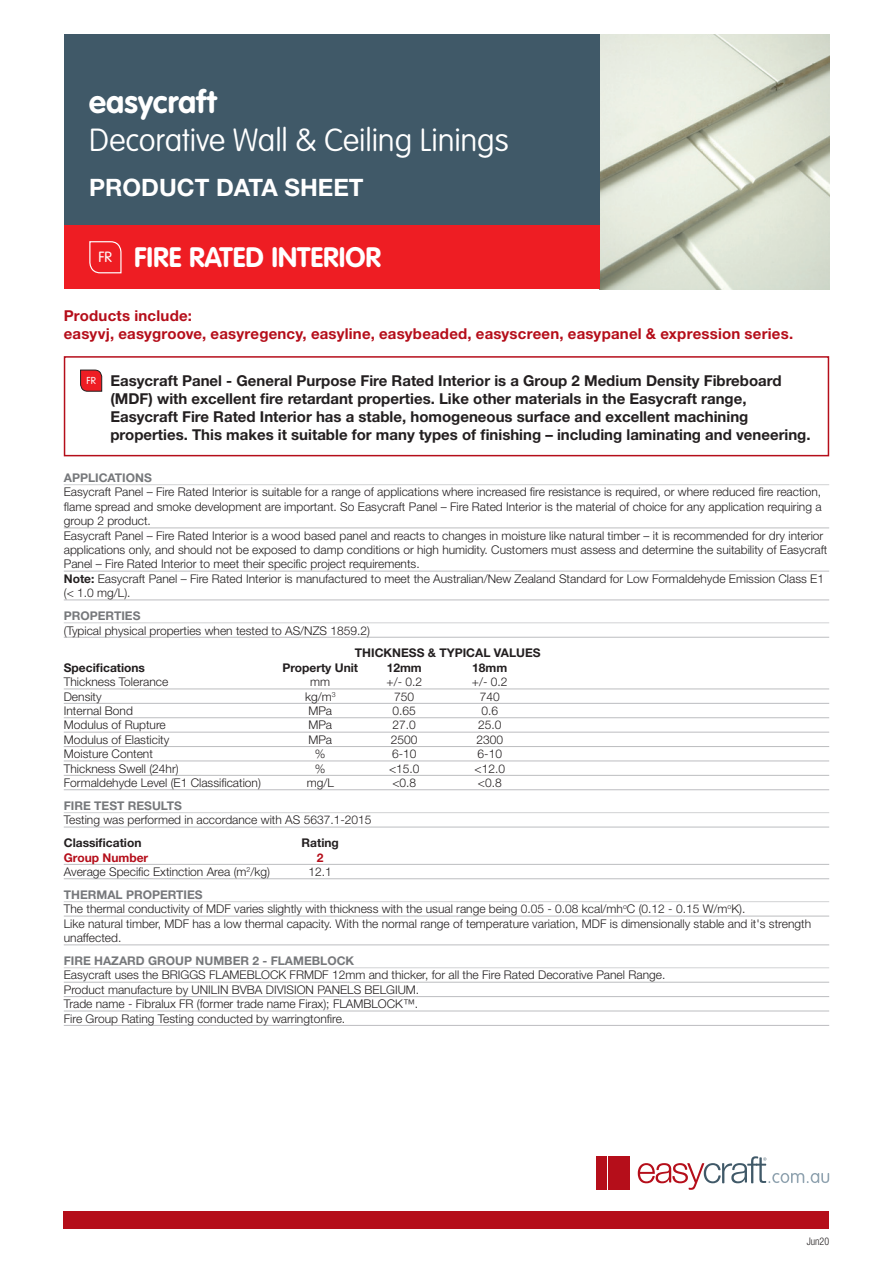
<style>
.page{position:relative;width:893px;height:1263px;background:#fff}
.page>*{position:absolute;margin:0;border:0;box-sizing:border-box;transform-origin:0 0}
.t1{font:100 31.5px "VAG Rounded Std";letter-spacing:-.005em;color:#fff}
.t2{font:700 31.5px "VAG Rounded Std";letter-spacing:.005em;color:#fff}
.t3{font:700 27.75px "VAG Rounded Std";color:#fff}
.t4{font:700 24px "Helvetica Neue LT Std";color:#fff}
.t5{font:700 15px/18px "Helvetica Neue LT Std";color:#231f20}
.t6{font:700 15px/18px "Helvetica Neue LT Std";letter-spacing:.015em;color:#b50e1a}
.t7{font:300 14.55px "VAG Rounded Std";color:#fff}
.t8{font:300 12px/14.4px "Helvetica Neue LT Std";color:#231f20}
.t9{font:700 12px "Helvetica Neue LT Std";color:#231f20}
.t10{font:700 12px "Helvetica Neue LT Std";color:#76787b}
.t11{font:700 12px "Helvetica Neue LT Std";color:#b50e1a}
.t12{font:300 condensed 10.5px "Helvetica Neue LT Std";color:#231f20;scale:.95 1}
.t13{font:300 9.9px "VAG Rounded Std";color:#fff}
.s1{font-weight:700}
.s2{font-weight:700;color:#76787b}
</style>
<div class="page">
<div style="left:596px;top:1156px;width:11px;height:34px;background:#b50e1a"></div>
<div style="left:608px;top:1156px;width:10px;height:34px;background:#b50e1a"></div>
<div style="left:620px;top:1156px;width:10px;height:34px;background:#b50e1a"></div>
<svg style="left:638px;top:1156px;width:191px;height:34px"></svg>
<img style="left:600px;top:34px;width:229px;height:255px">
<div style="left:64px;top:1212px;width:765px;height:17px;background:#b50e1a"></div>
<div style="left:64px;top:34px;width:536px;height:192px;background:#405968"></div>
<div style="left:64px;top:225px;width:536px;height:64px;background:#ee1d23"></div>
<hr style="left:64px;top:484px;width:765px;height:1px;background:#d1d2d4">
<hr style="left:64px;top:528px;width:765px;height:1px;background:#bcbdc0">
<hr style="left:64px;top:571px;width:765px;height:1px;background:#bcbdc0">
<hr style="left:64px;top:600px;width:765px;height:1px;background:#bcbdc0">
<hr style="left:64px;top:622px;width:765px;height:1px;background:#d1d2d4">
<hr style="left:64px;top:637px;width:765px;height:1px;background:#bcbdc0">
<hr style="left:64px;top:689px;width:765px;height:1px;background:#bcbdc0">
<hr style="left:64px;top:703px;width:765px;height:1px;background:#bcbdc0">
<hr style="left:64px;top:717px;width:765px;height:1px;background:#bcbdc0">
<hr style="left:64px;top:732px;width:765px;height:1px;background:#bcbdc0">
<hr style="left:64px;top:746px;width:765px;height:1px;background:#bcbdc0">
<hr style="left:64px;top:761px;width:765px;height:1px;background:#bcbdc0">
<hr style="left:64px;top:775px;width:765px;height:1px;background:#bcbdc0">
<hr style="left:64px;top:789px;width:765px;height:1px;background:#bcbdc0">
<hr style="left:64px;top:812px;width:765px;height:1px;background:#d1d2d4">
<hr style="left:64px;top:827px;width:765px;height:1px;background:#bcbdc0">
<hr style="left:64px;top:864px;width:765px;height:1px;background:#bcbdc0">
<hr style="left:64px;top:878px;width:765px;height:1px;background:#bcbdc0">
<hr style="left:64px;top:901px;width:765px;height:1px;background:#d1d2d4">
<hr style="left:64px;top:916px;width:765px;height:1px;background:#bcbdc0">
<hr style="left:64px;top:945px;width:765px;height:1px;background:#bcbdc0">
<hr style="left:64px;top:967px;width:765px;height:1px;background:#d1d2d4">
<hr style="left:64px;top:982px;width:765px;height:1px;background:#bcbdc0">
<hr style="left:64px;top:996px;width:765px;height:1px;background:#bcbdc0">
<hr style="left:64px;top:1011px;width:765px;height:1px;background:#bcbdc0">
<hr style="left:64px;top:1025px;width:765px;height:1px;background:#bcbdc0">
<svg style="left:89px;top:241px;width:33px;height:33px"></svg>
<svg style="left:80px;top:369px;width:23px;height:23px"></svg>
<div style="left:64px;top:356px;width:765px;height:100px;border:2px solid #b50e1a"></div>
<h1 class="t2" style="left:89px;top:83px;width:129px">easycraft</h1>
<h1 class="t1" style="left:89px;top:122px;width:421px">Decorative Wall &amp; Ceiling Linings</h1>
<h3 class="t4" style="left:89px;top:173px;width:276px">PRODUCT DATA SHEET</h3>
<p class="t7" style="left:99px;top:248px;width:15px">FR</p>
<h2 class="t3" style="left:134px;top:241px;width:248px">FIRE RATED INTERIOR</h2>
<p class="t6" style="left:64px;top:306px;width:731px">Products include:<br>easyvj, easygroove, easyregency, easyline, easybeaded, easyscreen, easypanel &amp; expression series.</p>
<p class="t13" style="left:87px;top:375px;width:11px">FR</p>
<p class="t5" style="left:110px;top:371px;width:702px">Easycraft Panel - General Purpose Fire Rated Interior is a Group 2 Medium Density Fibreboard (MDF) with excellent fire retardant properties. Like other materials in the Easycraft range, Easycraft Fire Rated Interior has a stable, homogeneous surface and excellent machining properties. This makes it suitable for many types of finishing – including laminating and veneering.</p>
<p class="t10" style="left:64px;top:470px;width:89px">APPLICATIONS</p>
<p class="t8" style="left:64px;top:485px;width:765px">Easycraft Panel – Fire Rated Interior is suitable for a range of applications where increased fire resistance is required, or where reduced fire reaction, flame spread and smoke development are important. So Easycraft Panel – Fire Rated Interior is the material of choice for any application requiring a group 2 product.<br>Easycraft Panel – Fire Rated Interior is a wood based panel and reacts to changes in moisture like natural timber – it is recommended for dry interior applications only, and should not be exposed to damp conditions or high humidity. Customers must assess and determine the suitability of Easycraft Panel – Fire Rated Interior to meet their specific project requirements.<br><span class="s1">Note:</span> Easycraft Panel – Fire Rated Interior is manufactured to meet the Australian/New Zealand Standard for Low Formaldehyde Emission Class E1 (&lt; 1.0 mg/L).</p>
<p class="t10" style="left:64px;top:608px;width:78px">PROPERTIES</p>
<p class="t8" style="left:64px;top:623px;width:308px">(Typical physical properties when tested to AS/NZS 1859.2)</p>
<p class="t9" style="left:355px;top:646px;width:187px">THICKNESS &amp; TYPICAL VALUES</p>
<p class="t9" style="left:64px;top:660px;width:83px">Specifications</p>
<p class="t9" style="left:282px;top:660px;width:77px">Property Unit</p>
<p class="t9" style="left:387px;top:660px;width:37px">12mm</p>
<p class="t9" style="left:472px;top:660px;width:37px">18mm</p>
<p class="t8" style="left:64px;top:674px;width:106px">Thickness Tolerance</p>
<p class="t8" style="left:310px;top:674px;width:21px">mm</p>
<p class="t8" style="left:386px;top:674px;width:37px">+/- 0.2</p>
<p class="t8" style="left:472px;top:674px;width:37px">+/- 0.2</p>
<p class="t8" style="left:64px;top:689px;width:39px">Density</p>
<p class="t8" style="left:305px;top:689px;width:32px">kg/m<sup>3</sup></p>
<p class="t8" style="left:394px;top:689px;width:22px">750</p>
<p class="t8" style="left:480px;top:689px;width:22px">740</p>
<p class="t8" style="left:64px;top:703px;width:71px">Internal Bond</p>
<p class="t8" style="left:308px;top:703px;width:25px">MPa</p>
<p class="t8" style="left:393px;top:703px;width:25px">0.65</p>
<p class="t8" style="left:481px;top:703px;width:18px">0.6</p>
<p class="t8" style="left:64px;top:718px;width:104px">Modulus of Rupture</p>
<p class="t8" style="left:308px;top:718px;width:25px">MPa</p>
<p class="t8" style="left:393px;top:718px;width:25px">27.0</p>
<p class="t8" style="left:478px;top:718px;width:25px">25.0</p>
<p class="t8" style="left:64px;top:732px;width:107px">Modulus of Elasticity</p>
<p class="t8" style="left:308px;top:732px;width:25px">MPa</p>
<p class="t8" style="left:391px;top:732px;width:28px">2500</p>
<p class="t8" style="left:476px;top:732px;width:28px">2300</p>
<p class="t8" style="left:64px;top:746px;width:91px">Moisture Content</p>
<p class="t8" style="left:315px;top:746px;width:12px">%</p>
<p class="t8" style="left:392px;top:746px;width:26px">6-10</p>
<p class="t8" style="left:478px;top:746px;width:26px">6-10</p>
<p class="t8" style="left:64px;top:761px;width:116px">Thickness Swell (24hr)</p>
<p class="t8" style="left:315px;top:761px;width:12px">%</p>
<p class="t8" style="left:389px;top:761px;width:32px">&lt;15.0</p>
<p class="t8" style="left:475px;top:761px;width:32px">&lt;12.0</p>
<p class="t8" style="left:64px;top:775px;width:199px">Formaldehyde Level (E1 Classification)</p>
<p class="t8" style="left:307px;top:775px;width:29px">mg/L</p>
<p class="t8" style="left:392px;top:775px;width:25px">&lt;0.8</p>
<p class="t8" style="left:478px;top:775px;width:25px">&lt;0.8</p>
<p class="t10" style="left:64px;top:798px;width:120px">FIRE TEST RESULTS</p>
<p class="t8" style="left:64px;top:813px;width:309px">Testing was performed in accordance with AS 5637.1-2015</p>
<p class="t9" style="left:64px;top:835px;width:79px">Classification</p>
<p class="t9" style="left:302px;top:835px;width:39px">Rating</p>
<p class="t11" style="left:64px;top:850px;width:86px">Group Number</p>
<p class="t11" style="left:317px;top:850px;width:8px">2</p>
<p class="t8" style="left:64px;top:864px;width:208px">Average Specific Extinction Area (m<sup>2</sup>/kg)</p>
<p class="t8" style="left:309px;top:864px;width:25px">12.1</p>
<p class="t8" style="left:64px;top:887px;width:749px"><span class="s2">THERMAL PROPERTIES<br></span>The thermal conductivity of MDF varies slightly with thickness with the usual range being 0.05 - 0.08 kcal/mh<sup>o</sup>C (0.12 - 0.15 W/m<sup>o</sup>K).<br>Like natural timber, MDF has a low thermal capacity. With the normal range of temperature variation, MDF is dimensionally stable and it's strength unaffected.</p>
<p class="t10" style="left:64px;top:953px;width:292px">FIRE HAZARD GROUP NUMBER 2 - FLAMEBLOCK</p>
<p class="t8" style="left:64px;top:968px;width:603px">Easycraft uses the BRIGGS FLAMEBLOCK FRMDF 12mm and thicker, for all the Fire Rated Decorative Panel Range.<br>Product manufacture by UNILIN BVBA DIVISION PANELS BELGIUM.<br>Trade name - Fibralux FR (former trade name Firax); FLAMBLOCK™.<br>Fire Group Rating Testing conducted by warringtonfire.</p>
<p class="t12" style="left:807px;top:1235px;width:25px">Jun20</p>
</div>
